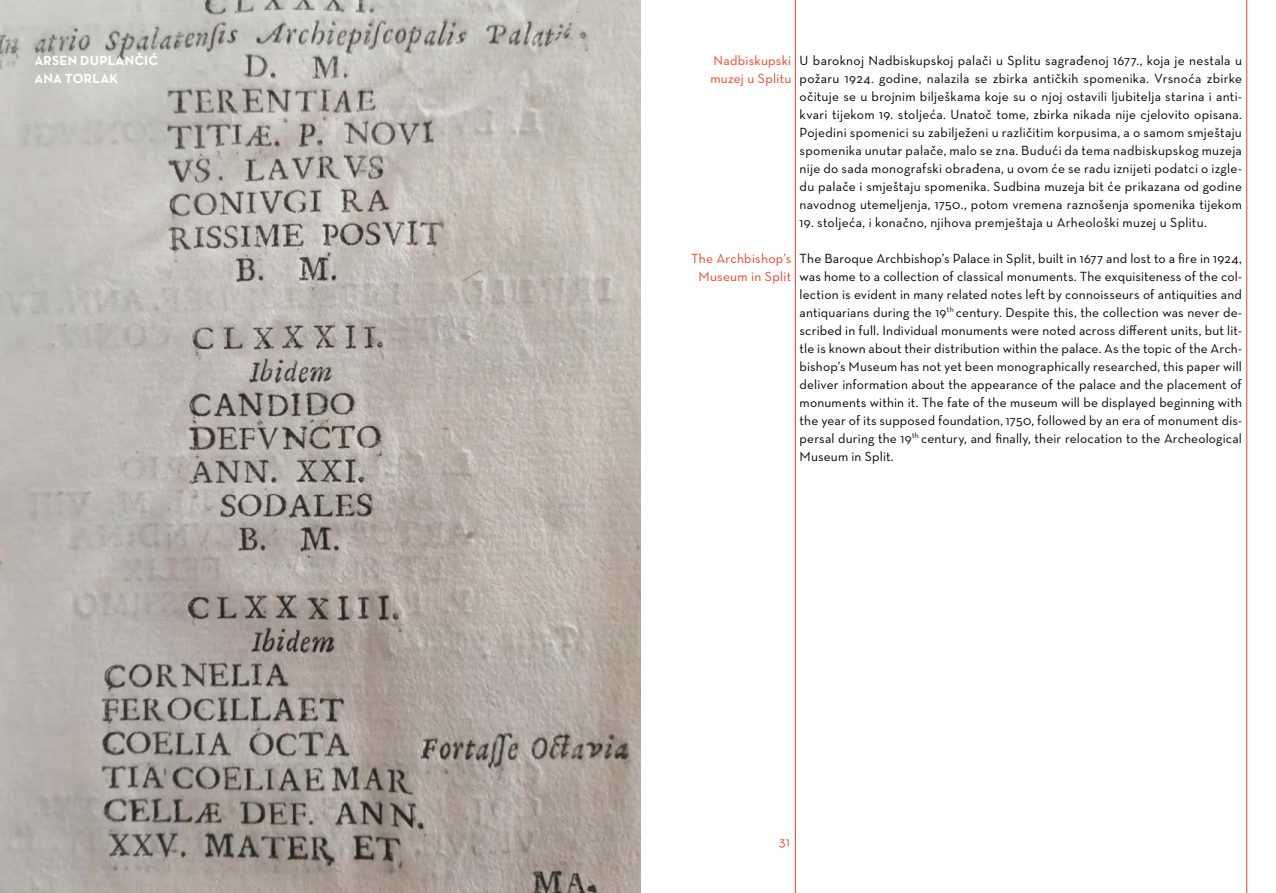
<style>
.page{position:relative;width:1276px;height:893px;background:#fff}
.page>*{position:absolute;margin:0;border:0;box-sizing:border-box;transform-origin:0 0}
.t1{font:500 13.5px/18px "Neutra Text CE";letter-spacing:.02em;color:#000;text-align:justify}
.t2{font:500 13.5px/18px "Neutra Text CE";letter-spacing:.02em;color:#ef4123}
.t3{font:700 13.5px/18px "Neutra Text CE";letter-spacing:.02em;color:#fff}
</style>
<div class="page">
<hr style="left:795px;top:0;width:1px;height:893px;background:#ef4123">
<hr style="left:1246px;top:0;width:1px;height:893px;background:#ef4123">
<svg style="left:779px;top:839px;width:9px;height:9px"></svg>
<img style="left:0;top:0;width:640px;height:893px">
<div style="left:0;top:0;width:363px;height:334px;background:#000;opacity:.75"></div>
<p class="t3" style="left:34px;top:51px;width:125px">ARSEN DUPLANČIĆ<br>ANA TORLAK</p>
<p class="t2" style="left:710px;top:51px;width:82px">Nadbiskupski muzej u Splitu</p>
<p class="t2" style="left:691px;top:249px;width:102px;text-align:center">The Archbishop’s<br>Museum in Split</p>
<p class="t1" style="left:799px;top:51px;width:444px">U baroknoj Nadbiskupskoj palači u Splitu sagrađenoj 1677., koja je nestala u požaru 1924. godine, nalazila se zbirka antičkih spomenika. Vrsnoća zbirke očituje se u brojnim bilješkama koje su o njoj ostavili ljubitelja starina i anti&shy;kvari tijekom 19. stoljeća. Unatoč tome, zbirka nikada nije cjelovito opisana.<br>Pojedini spomenici su zabilježeni u različitim korpusima, a o samom smještaju spomenika unutar palače, malo se zna. Budući da tema nadbiskupskog muzeja nije do sada monografski obrađena, u ovom će se radu iznijeti podatci o izgle&shy;du palače i smještaju spomenika. Sudbina muzeja bit će prikazana od godine navodnog utemeljenja, 1750., potom vremena raznošenja spomenika tijekom</p>
<p class="t1" style="left:799px;top:213px;width:409px">19. stoljeća, i konačno, njihova premještaja u Arheološki muzej u Splitu.</p>
<p class="t1" style="left:799px;top:249px;width:444px">The Baroque Archbishop’s Palace in Split, built in 1677 and lost to a fire in 1924, was home to a collection of classical monuments. The exquisiteness of the col&shy;lection is evident in many related notes left by connoisseurs of antiquities and antiquarians during the 19<sup>th</sup> century. Despite this, the collection was never de&shy;scribed in full. Individual monuments were noted across different units, but lit&shy;tle is known about their distribution within the palace. As the topic of the Arch&shy;bishop’s Museum has not yet been monographically researched, this paper will deliver information about the appearance of the palace and the placement of monuments within it. The fate of the museum will be displayed beginning with the year of its supposed foundation, 1750, followed by an era of monument dis&shy;persal during the 19<sup>th</sup> century, and finally, their relocation to the Archeological Museum in Split.</p>
</div>
